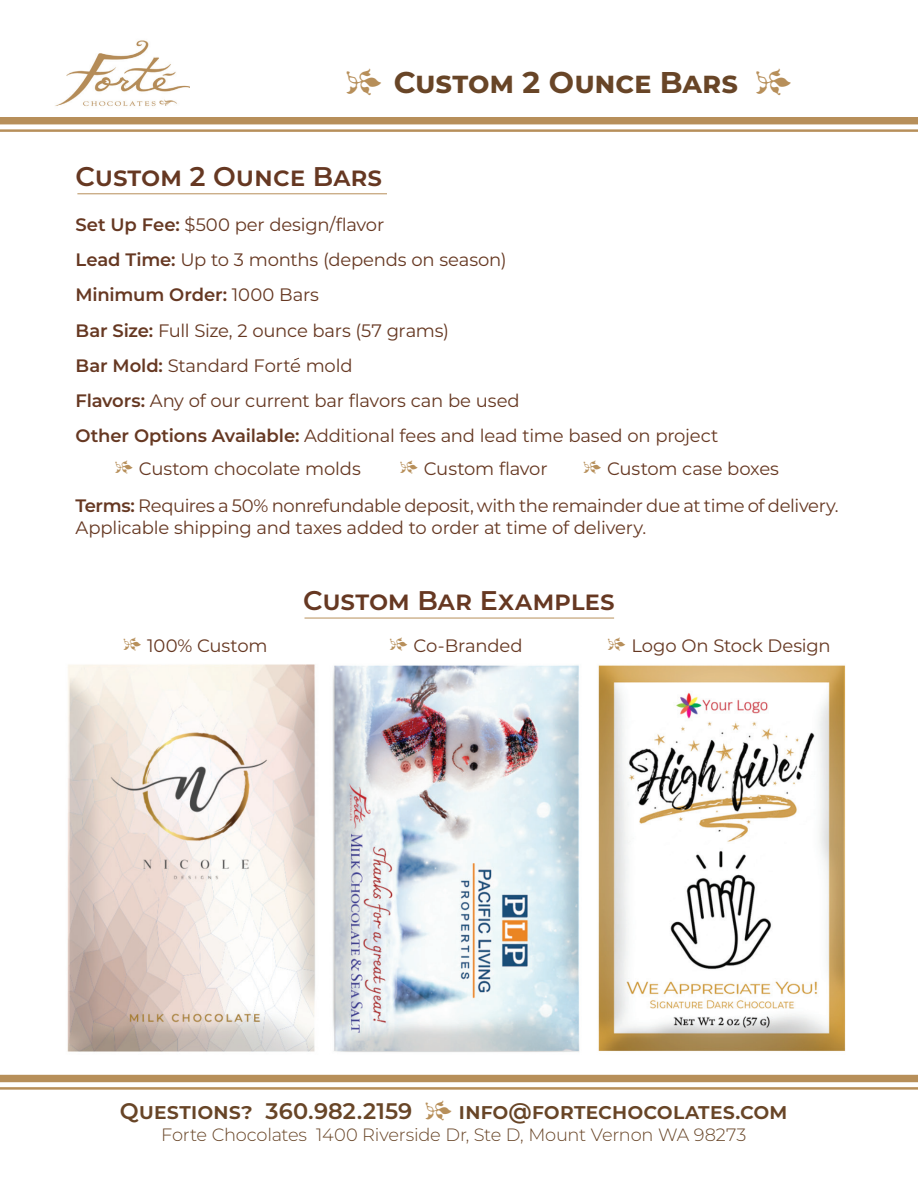
<style>
.page{position:relative;width:918px;height:1188px;background:#fff}
.page>*{position:absolute;margin:0;border:0;box-sizing:border-box;transform-origin:0 0}
.t1{font:700 30px "Montserrat";letter-spacing:-.005em;color:#684527}
.t2{font:600 27px "Montserrat";color:#663822}
.t3{font:600 22.5px "Montserrat";letter-spacing:-.005em;color:#684527}
.t4{font:18px/35.1px "Montserrat";letter-spacing:-.015em;color:#663822}
.t5{font:300 17.85px "Montserrat";letter-spacing:-.015em;color:#684527}
.s1{font-weight:600}
</style>
<div class="page">
<div style="left:0;top:117px;width:918px;height:7px;background:#b78f5a"></div>
<hr style="left:0;top:129px;width:918px;height:3px;background:#b78f5a">
<div style="left:0;top:1075px;width:918px;height:7px;background:#b78f5a"></div>
<hr style="left:0;top:1087px;width:918px;height:3px;background:#b78f5a">
<img style="left:55px;top:40px;width:134px;height:67px">
<img style="left:67px;top:664px;width:779px;height:388px">
<hr style="left:77px;top:193px;width:310px;height:1px;background:#b78f5a">
<hr style="left:305px;top:618px;width:309px;height:1px;background:#b78f5a">
<h1 class="t1" style="left:346px;top:61px;width:448px"><sup>•</sup> Custom 2 Ounce Bars <sup>•</sup></h1>
<h2 class="t2" style="left:76px;top:157px;width:308px">Custom 2 Ounce Bars</h2>
<p class="t4" style="left:76px;top:207px;width:644px"><span class="s1">Set Up Fee:</span> $500 per design/flavor<br><span class="s1">Lead Time:</span> Up to 3 months (depends on season)<br><span class="s1">Minimum Order:</span> 1000 Bars<br><span class="s1">Bar Size:</span> Full Size, 2 ounce bars (57 grams)<br><span class="s1">Bar Mold:</span> Standard Forte mold<br><span class="s1">Flavors:</span> Any of our current bar flavors can be used<br><span class="s1">Other Options Available:</span> Additional fees and lead time based on project</p>
<p class="t4" style="left:115px;top:450px;width:247px"><sup>•</sup> Custom chocolate molds</p>
<p class="t4" style="left:400px;top:450px;width:149px"><sup>•</sup> Custom flavor</p>
<p class="t4" style="left:583px;top:450px;width:197px"><sup>•</sup> Custom case boxes</p>
<p class="t4" style="left:76px;top:494px;width:765px;line-height:21.6px"><span class="s1">Terms:</span> Requires a 50% nonrefundable deposit, with the remainder due at time of delivery.<br>Applicable shipping and taxes added to order at time of delivery.</p>
<h2 class="t2" style="left:303px;top:581px;width:313px">Custom Bar Examples</h2>
<p class="t4" style="left:123px;top:628px;width:146px"><sup>•</sup> 100% Custom</p>
<p class="t4" style="left:389px;top:628px;width:135px"><sup>•</sup> Co-Branded</p>
<p class="t4" style="left:608px;top:628px;width:225px"><sup>•</sup> Logo On Stock Design</p>
<p class="t3" style="left:120px;top:1096px;width:669px">Questions? 360.982.2159 <sup>•</sup> info@fortechocolates.com</p>
<p class="t5" style="left:161px;top:1122px;width:587px">Forte Chocolates 1400 Riverside Dr, Ste D, Mount Vernon WA 98273</p>
</div>
